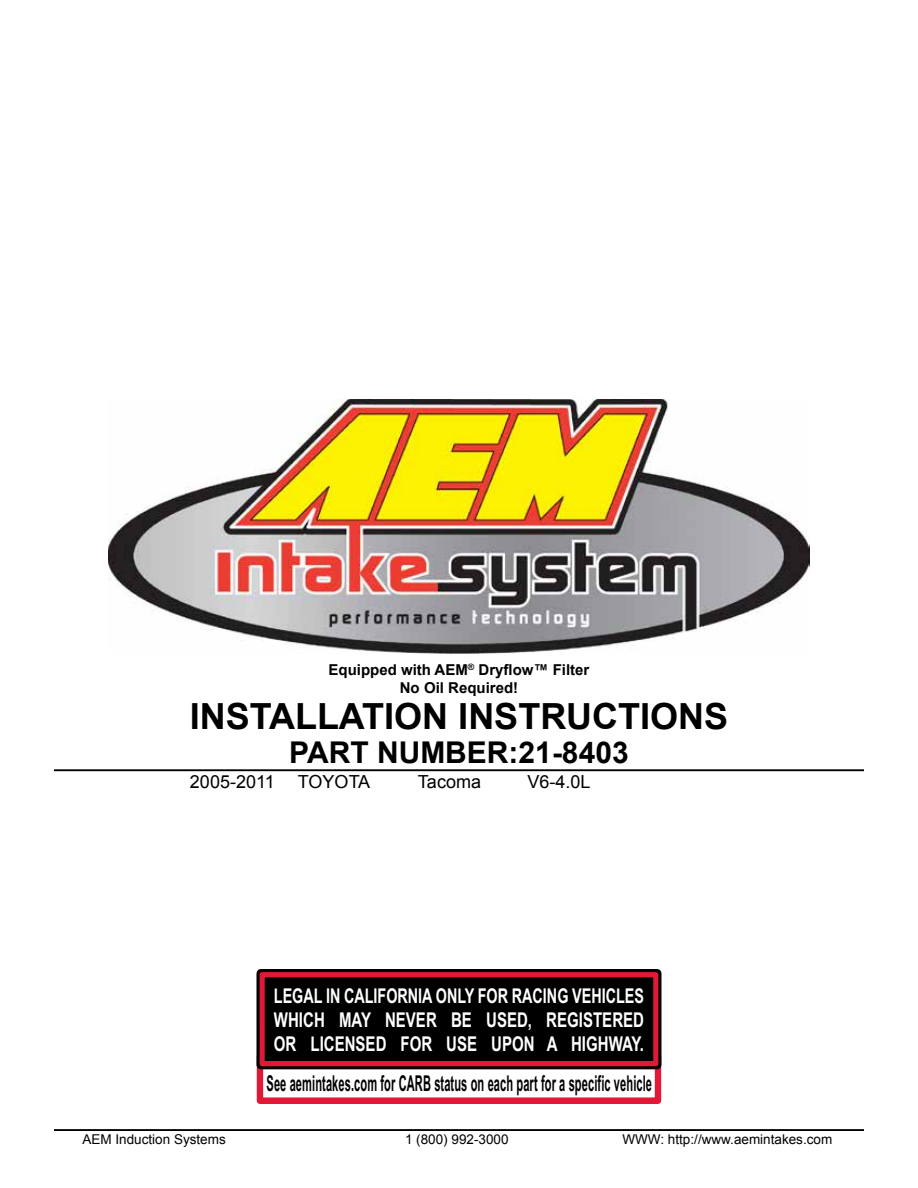
<style>
.page{position:relative;width:918px;height:1188px;background:#fff}
.page>*{position:absolute;margin:0;border:0;box-sizing:border-box;transform-origin:0 0}
.t1{font:700 36px "Arial";color:#000}
.t2{font:700 30px "Arial";color:#000}
.t3{font:700 21.9px "Arial";letter-spacing:.01em;color:#000;scale:.51 1}
.t4{font:700 20.4px/24.3px "Arial";color:#fff;text-align:justify;scale:.7 1}
.t5{font:18px "Arial";color:#000}
.t6{font:700 15px/18px "Arial";color:#000;text-align:center}
.t7{font:13.5px "Arial";color:#000}
</style>
<div class="page">
<hr style="left:54px;top:769px;width:810px;height:2px;background:#000">
<img style="left:108px;top:399px;width:702px;height:255px">
<hr style="left:54px;top:1129px;width:810px;height:2px;background:#000">
<div style="left:257px;top:1053px;width:404px;height:51px;border:6px solid #e31837"></div>
<div style="left:261px;top:973px;width:396px;height:92px;background:#000"></div>
<div style="left:256px;top:969px;width:406px;height:100px;border:9px solid #000"></div>
<div style="left:260px;top:972px;width:398px;height:94px;border:5px solid #e31837"></div>
<p class="t6" style="left:329px;top:661px;width:262px">Equipped with AEM<sup>®</sup> Dryflow™ Filter<br>No Oil Required!</p>
<h1 class="t1" style="left:190px;top:693px;width:540px">INSTALLATION INSTRUCTIONS</h1>
<h2 class="t2" style="left:289px;top:733px;width:341px">PART NUMBER:21-8403</h2>
<p class="t5" style="left:190px;top:770px;width:86px">2005-2011</p>
<p class="t5" style="left:298px;top:770px;width:74px">TOYOTA</p>
<p class="t5" style="left:418px;top:770px;width:65px">Tacoma</p>
<p class="t5" style="left:527px;top:770px;width:65px">V6-4.0L</p>
<p class="t4" style="left:274px;top:984px;width:530px">LEGAL IN CALIFORNIA ONLY FOR RACING VEHICLES WHICH MAY NEVER BE USED, REGISTERED OR LICENSED FOR USE UPON A HIGHWAY.</p>
<p class="t3" style="left:267px;top:1069px;width:758px">See aemintakes.com for CARB status on each part for a specific vehicle</p>
<p class="t7" style="left:82px;top:1130px;width:145px">AEM Induction Systems</p>
<p class="t7" style="left:405px;top:1130px;width:105px">1 (800) 992-3000</p>
<p class="t7" style="left:622px;top:1130px;width:211px">WWW: http://www.aemintakes.com</p>
</div>
